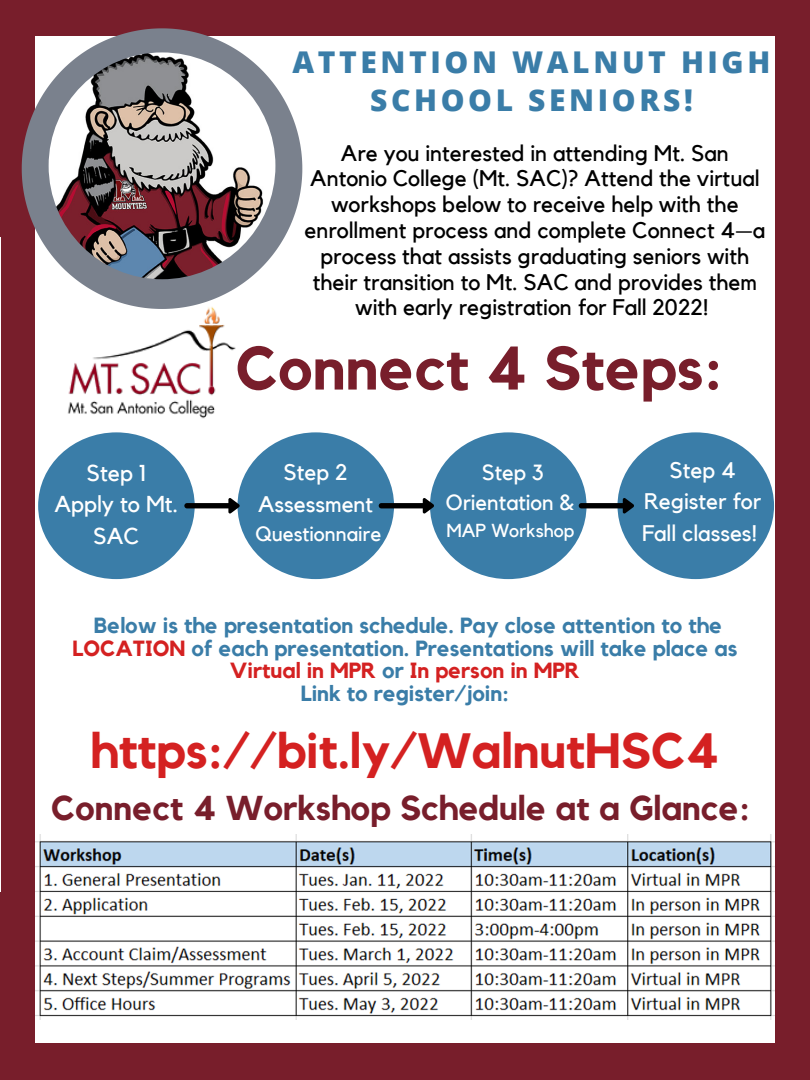
<style>
.page{position:relative;width:810px;height:1080px;background:#781e2b}
.page>*{position:absolute;margin:0;border:0;box-sizing:border-box;transform-origin:0 0}
.t1{font:700 60.69px "Kollektif";color:#781e2b}
.t2{font:700 49.38px "Kollektif";color:#d42121}
.t3{font:700 34.38px "Kollektif";color:#781e2b}
.t4{font:800 30px/38px "Open Sans";letter-spacing:.12em;color:#3a7da8;text-align:center}
.t5{font:22.94px/31.9px "Kollektif";color:#fff;text-align:center}
.t6{font:22.5px/25.8px "Kollektif";color:#000;text-align:center}
.t7{font:22.5px/31.4px "Kollektif";color:#fff}
.t8{font:700 21.88px/22.5px "Kollektif";color:#3a7da8;text-align:center}
.t9{font:21.88px "Kollektif";color:#fff}
.t10{font:20.62px "Kollektif";color:#fff}
.t11{font:18.75px "Kollektif";color:#fff}
.s1{color:#d42121}
</style>
<div class="page">
<div style="left:35px;top:37px;width:740px;height:1006px;background:#fff"></div>
<svg style="left:22px;top:28px;width:280px;height:274px;fill:#7a818d"></svg>
<img style="left:49px;top:52px;width:226px;height:227px;border-radius:50%">
<img style="left:0;top:237px;width:1px;height:654px">
<img style="left:67px;top:302px;width:169px;height:117px">
<div style="left:38px;top:432px;width:157px;height:147px;background:#3a7da8;border-radius:50%"></div>
<div style="left:237px;top:432px;width:157px;height:147px;background:#3a7da8;border-radius:50%"></div>
<div style="left:430px;top:432px;width:157px;height:147px;background:#3a7da8;border-radius:50%"></div>
<div style="left:618px;top:432px;width:156px;height:147px;background:#3a7da8;border-radius:50%"></div>
<svg style="left:184px;top:498px;width:56px;height:16px"></svg>
<svg style="left:379px;top:498px;width:55px;height:16px"></svg>
<svg style="left:579px;top:498px;width:55px;height:16px"></svg>
<img style="left:35px;top:834px;width:740px;height:186px">
<p class="t4" style="left:293px;top:42px;width:479px">ATTENTION WALNUT HIGH<br>SCHOOL SENIORS!</p>
<p class="t6" style="left:305px;top:141px;width:462px">Are you interested in attending Mt. San Antonio College (Mt. SAC)? Attend the virtual workshops below to receive help with the enrollment process and complete Connect 4—a process that assists graduating seniors with their transition to Mt. SAC and provides them with early registration for Fall 2022!</p>
<p class="t5" style="left:87px;top:457px;width:61px">Step 1</p>
<p class="t5" style="left:54px;top:489px;width:125px">Apply to Mt.<br>SAC</p>
<p class="t1" style="left:236px;top:340px;width:488px">Connect 4 Steps:</p>
<p class="t7" style="left:284px;top:457px;width:65px">Step 2</p>
<p class="t7" style="left:258px;top:489px;width:117px">Assessment</p>
<p class="t10" style="left:255px;top:524px;width:127px">Questionnaire</p>
<p class="t9" style="left:482px;top:462px;width:63px">Step 3</p>
<p class="t9" style="left:446px;top:492px;width:130px">Orientation &amp;</p>
<p class="t11" style="left:446px;top:522px;width:130px">MAP Workshop</p>
<p class="t7" style="left:670px;top:455px;width:67px">Step 4</p>
<p class="t7" style="left:642px;top:486px;width:121px">Register for<br>Fall classes!</p>
<p class="t8" style="left:73px;top:615px;width:666px">Below is the presentation schedule. Pay close attention to the<br><span class="s1">LOCATION</span> of each presentation. Presentations will take place as<br><span class="s1">Virtual in MPR</span> or <span class="s1">In person in MPR</span></p>
<p class="t8" style="left:301px;top:683px;width:210px">Link to register/join:</p>
<p class="t2" style="left:91px;top:728px;width:630px">https://bit.ly/WalnutHSC4</p>
<p class="t3" style="left:51px;top:792px;width:700px">Connect 4 Workshop Schedule at a Glance:</p>
</div>
